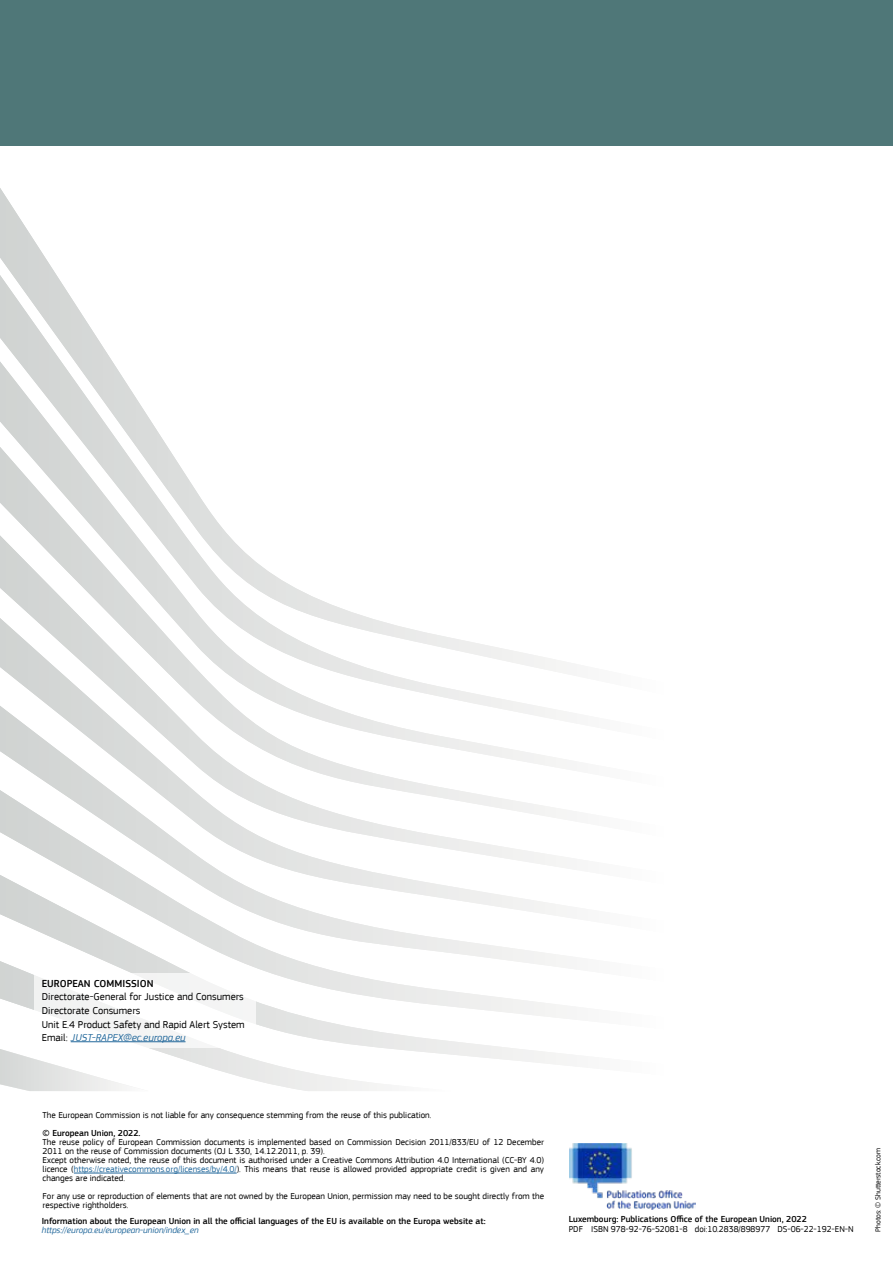
<style>
.page{position:relative;width:893px;height:1263px;background:#fff}
.page>*{position:absolute;margin:0;border:0;box-sizing:border-box;transform-origin:0 0}
.t1{font:10.5px/13.5px "EC Square Sans Pro";color:#000}
.t2{font:500 10.5px "EC Square Sans Pro";color:#000}
.t3{font:9px/9px "EC Square Sans Pro";color:#000}
.t4{font:500 9px "EC Square Sans Pro";color:#000}
.t5{font:italic 9px "EC Square Sans Pro";color:#22689b}
.t6{font:7.5px "EC Square Sans Pro";letter-spacing:-.01em;color:#000}
.s1{font-style:italic;color:#22689b}
.s2{color:#22689b}
</style>
<div class="page">
<svg style="left:0;top:188px;width:57px;height:87px"></svg>
<svg style="left:9px;top:837px;width:558px;height:38px"></svg>
<svg style="left:0;top:875px;width:567px;height:190px"></svg>
<svg style="left:0;top:961px;width:452px;height:130px"></svg>
<svg style="left:0;top:1049px;width:148px;height:42px"></svg>
<svg style="left:0;top:275px;width:112px;height:86px"></svg>
<svg style="left:0;top:361px;width:168px;height:86px"></svg>
<svg style="left:0;top:447px;width:567px;height:390px"></svg>
<img style="left:569px;top:1143px;width:127px;height:66px">
<div style="left:34px;top:973px;width:222px;height:75px;background:#fff"></div>
<div style="left:0;top:0;width:893px;height:145px;background:#4f7778"></div>
<hr style="left:71px;top:1041px;width:115px;height:1px;background:#22689b">
<hr style="left:74px;top:1173px;width:163px;height:1px;background:#22689b">
<p class="t2" style="left:42px;top:977px;width:113px">EUROPEAN COMMISSION</p>
<p class="t1" style="left:42px;top:990px;width:204px">Directorate-General for Justice and Consumers Directorate Consumers<br>Unit E.4 Product Safety and Rapid Alert System Email: <span class="s1">JUST-RAPEX@ec.europa.eu</span></p>
<p class="t3" style="left:43px;top:1111px;width:390px">The European Commission is not liable for any consequence stemming from the reuse of this publication.</p>
<p class="t4" style="left:43px;top:1128px;width:99px">© European Union, 2022.</p>
<p class="t3" style="left:43px;top:1138px;width:503px">The reuse policy of European Commission documents is implemented based on Commission Decision 2011/833/EU of 12 December 2011 on the reuse of Commission documents (OJ L 330, 14.12.2011, p. 39).<br>Except otherwise noted, the reuse of this document is authorised under a Creative Commons Attribution 4.0 International (CC-BY 4.0) licence (<span class="s2">https://creativecommons.org/licenses/by/4.0/</span>). This means that reuse is allowed provided appropriate credit is given and any changes are indicated.</p>
<p class="t3" style="left:43px;top:1192px;width:503px">For any use or reproduction of elements that are not owned by the European Union, permission may need to be sought directly from the respective rightholders.</p>
<p class="t4" style="left:42px;top:1216px;width:445px">Information about the European Union in all the official languages of the EU is available on the Europa website at:</p>
<p class="t5" style="left:42px;top:1225px;width:158px">https://europa.eu/european-union/index_en</p>
<p class="t4" style="left:569px;top:1214px;width:240px">Luxembourg: Publications Office of the European Union, 2022</p>
<p class="t3" style="left:569px;top:1225px;width:286px">PDF ISBN 978-92-76-52081-8 doi:10.2838/898977 DS-06-22-192-EN-N</p>
<p class="t6" style="left:874px;top:1231px;width:85px;rotate:-90deg">Photos: © Shutterstock.com</p>
</div>
